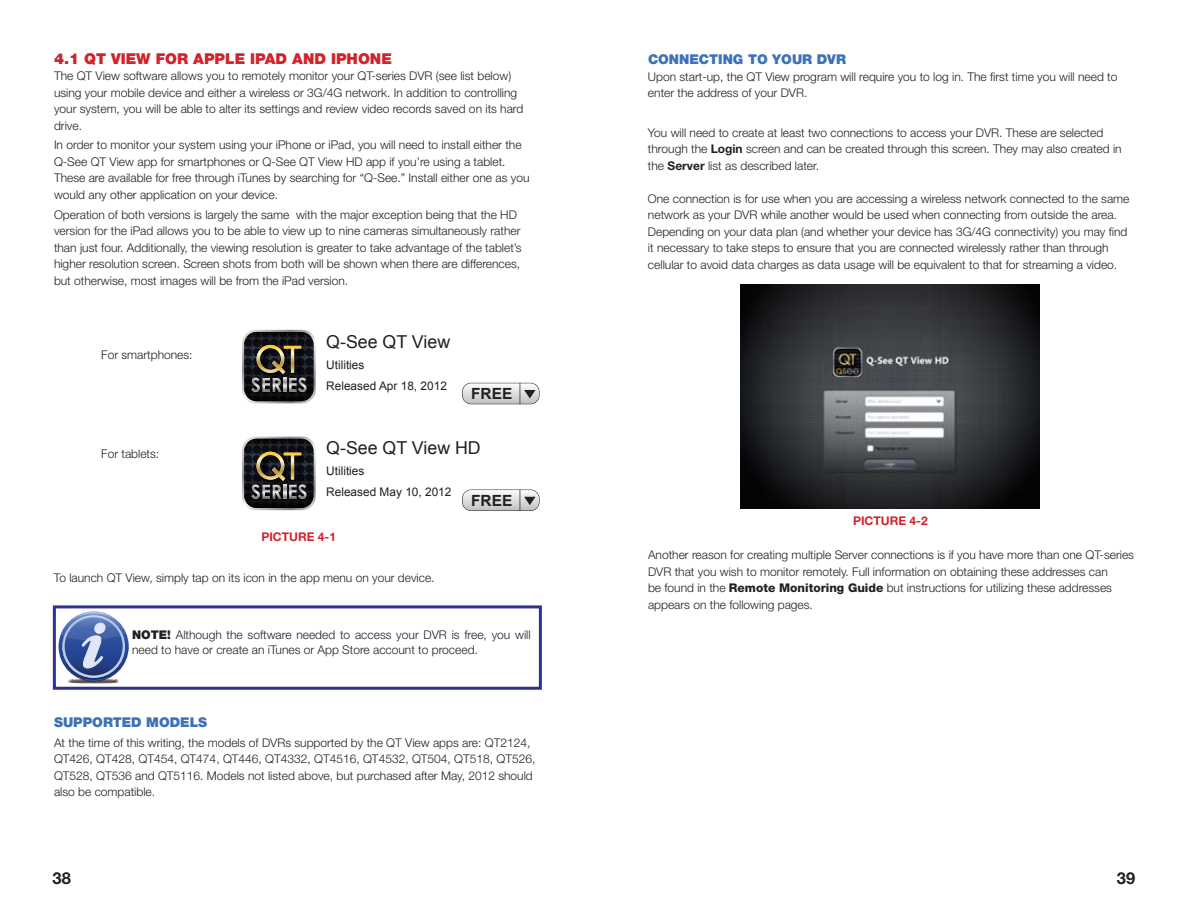
<style>
.page{position:relative;width:1188px;height:918px;background:#fff}
.page>*{position:absolute;margin:0;border:0;box-sizing:border-box;transform-origin:0 0}
.t1{font:17.85px "Arial";color:#231f20}
.t2{font:700 16.5px "Helvetica Neue LT Pro";color:#231f20}
.t3{font:700 15.45px "Arial";color:#231f20}
.Topic{font:900 15px "Helvetica Neue LT Pro";color:#d2232a}
.sub-Topic{font:900 13.5px "Helvetica Neue LT Pro";color:#3d71b8}
.body_text{font:900 13.5px "Helvetica Neue LT Pro";color:#3d71b8}
.body_text-2{font:300 12px/16.5px "Helvetica Neue LT Pro";color:#231f20}
.t4{font:700 12px "Helvetica Neue LT Pro";color:#d2232a}
.t5{font:11.85px/21.3px "Arial";color:#231f20}
.s1{font-weight:900}
.s2{font-weight:700}
.s3{font-weight:800}
</style>
<div class="page">
<svg style="left:242px;top:330px;width:74px;height:73px;background:#464440"></svg>
<svg style="left:242px;top:437px;width:74px;height:73px;background:#464440"></svg>
<svg style="left:462px;top:383px;width:78px;height:21px"></svg>
<svg style="left:462px;top:489px;width:78px;height:22px"></svg>
<img style="left:741px;top:285px;width:299px;height:224px">
<svg style="left:61px;top:611px;width:65px;height:73px"></svg>
<div style="left:53px;top:605px;width:489px;height:85px;border:3px solid #2e3092"></div>
<p class="Topic" style="left:54px;top:49px;width:339px">4.1 QT VIEW FOR APPLE IPAD AND IPHONE</p>
<p class="body_text-2" style="left:54px;top:67px;width:471px">The QT View software allows you to remotely monitor your QT-series DVR (see list below) using your mobile device and either a wireless or 3G/4G network. In addition to controlling your system, you will be able to alter its settings and review video records saved on its hard drive.</p>
<p class="body_text-2" style="left:54px;top:137px;width:477px">In order to monitor your system using your iPhone or iPad, you will need to install either the Q-See QT View app for smartphones or Q-See QT View HD app if you’re using a tablet.<br>These are available for free through iTunes by searching for “Q-See.” Install either one as you would any other application on your device.</p>
<p class="body_text-2" style="left:54px;top:206px;width:469px">Operation of both versions is largely the same with the major exception being that the HD version for the iPad allows you to be able to view up to nine cameras simultaneously rather than just four. Additionally, the viewing resolution is greater to take advantage of the tablet’s higher resolution screen. Screen shots from both will be shown when there are differences, but otherwise, most images will be from the iPad version.</p>
<p class="body_text-2" style="left:101px;top:346px;width:93px">For smartphones:</p>
<p class="body_text-2" style="left:101px;top:445px;width:60px">For tablets:</p>
<p class="t1" style="left:326px;top:330px;width:125px">Q-See QT View</p>
<p class="t5" style="left:326px;top:354px;width:122px">Utilities<br>Released Apr 18, 2012</p>
<p class="t3" style="left:471px;top:383px;width:43px">FREE</p>
<p class="t1" style="left:326px;top:436px;width:156px">Q-See QT View HD</p>
<p class="t5" style="left:326px;top:460px;width:127px">Utilities<br>Released May 10, 2012</p>
<p class="t3" style="left:471px;top:490px;width:43px">FREE</p>
<p class="t4" style="left:261px;top:529px;width:76px">PICTURE 4-1</p>
<p class="body_text-2" style="left:54px;top:569px;width:382px">To launch QT View, simply tap on its icon in the app menu on your device.</p>
<p class="body_text-2" style="left:132px;top:628px;width:400px;line-height:14.4px"><span class="s1">NOTE!</span> Although the software needed to access your DVR is free, you will need to have or create an iTunes or App Store account to proceed.</p>
<p class="body_text" style="left:54px;top:714px;width:155px">SUPPORTED MODELS</p>
<p class="body_text-2" style="left:54px;top:734px;width:483px">At the time of this writing, the models of DVRs supported by the QT View apps are: QT2124, QT426, QT428, QT454, QT474, QT446, QT4332, QT4516, QT4532, QT504, QT518, QT526, QT528, QT536 and QT5116. Models not listed above, but purchased after May, 2012 should also be compatible.</p>
<p class="sub-Topic" style="left:648px;top:51px;width:200px">CONNECTING TO YOUR DVR</p>
<p class="body_text-2" style="left:648px;top:68px;width:471px">Upon start-up, the QT View program will require you to log in. The first time you will need to enter the address of your DVR.</p>
<p class="body_text-2" style="left:648px;top:124px;width:475px">You will need to create at least two connections to access your DVR. These are selected through the <span class="s2">Login</span> screen and can be created through this screen. They may also created in the <span class="s2">Server</span> list as described later.</p>
<p class="body_text-2" style="left:648px;top:190px;width:483px">One connection is for use when you are accessing a wireless network connected to the same network as your DVR while another would be used when connecting from outside the area.<br>Depending on your data plan (and whether your device has 3G/4G connectivity) you may find it necessary to take steps to ensure that you are connected wirelessly rather than through cellular to avoid data charges as data usage will be equivalent to that for streaming a video.</p>
<p class="t4" style="left:853px;top:513px;width:76px">PICTURE 4-2</p>
<p class="body_text-2" style="left:648px;top:547px;width:487px">Another reason for creating multiple Server connections is if you have more than one QT-series DVR that you wish to monitor remotely. Full information on obtaining these addresses can<br>be found in the <span class="s3">Remote Monitoring Guide</span> but instructions for utilizing these addresses appears on the following pages.</p>
<h2 class="t2" style="left:52px;top:868px;width:20px">38</h2>
<h2 class="t2" style="left:1117px;top:868px;width:20px">39</h2>
</div>
